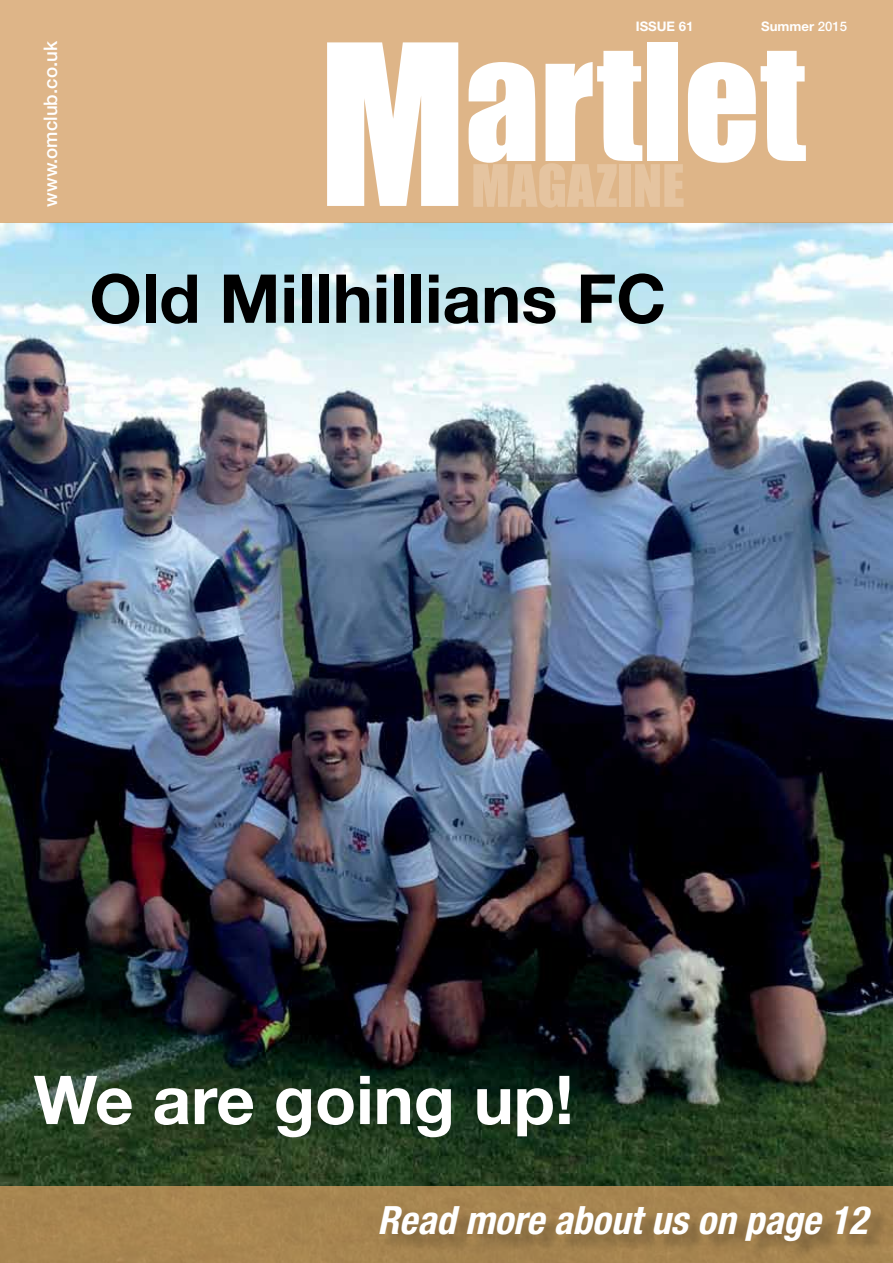
<style>
.page{position:relative;width:893px;height:1263px;background:#fff}
.page>*{position:absolute;margin:0;border:0;box-sizing:border-box;transform-origin:0 0}
.t1{font:150px "Impact";color:#fff}
.t2{font:700 67.5px "Helvetica Neue";color:#000}
.t3{font:700 67.5px "Helvetica Neue";color:#fff}
.t4{font:54px "Impact";color:#e5c4a0}
.t5{font:italic 700 condensed 39px "Helvetica Neue";color:#fff}
.t6{font:500 18.75px "Helvetica Neue";color:#fff}
.t7{font:700 13.2px "Helvetica Neue";color:#fff}
.s1{font-weight:500}
.s2{font-size:206.85px}
</style>
<div class="page">
<img style="left:0;top:223px;width:893px;height:963px">
<div style="left:0;top:1186px;width:893px;height:77px;background:#a78550"></div>
<div style="left:0;top:0;width:893px;height:223px;background:#deb588"></div>
<div style="left:383px;top:1208px;width:506px;height:52px;background:#000;opacity:.25"></div>
<p class="t6" style="left:39px;top:207px;width:167px;rotate:-90deg">www.omclub.co.uk</p>
<p class="t7" style="left:636px;top:19px;width:59px">ISSUE 61</p>
<p class="t7" style="left:761px;top:19px;width:88px">Summer <span class="s1">2015</span></p>
<h1 class="t1" style="left:319px;top:10px;width:489px"><span class="s2">M</span>artlet</h1>
<h3 class="t4" style="left:471px;top:152px;width:215px">MAGAZINE</h3>
<h2 class="t2" style="left:89px;top:257px;width:578px">Old Millhillians FC</h2>
<h2 class="t3" style="left:34px;top:1058px;width:542px">We are going up!</h2>
<p class="t5" style="left:378px;top:1196px;width:491px">Read more about us on page 12</p>
</div>
